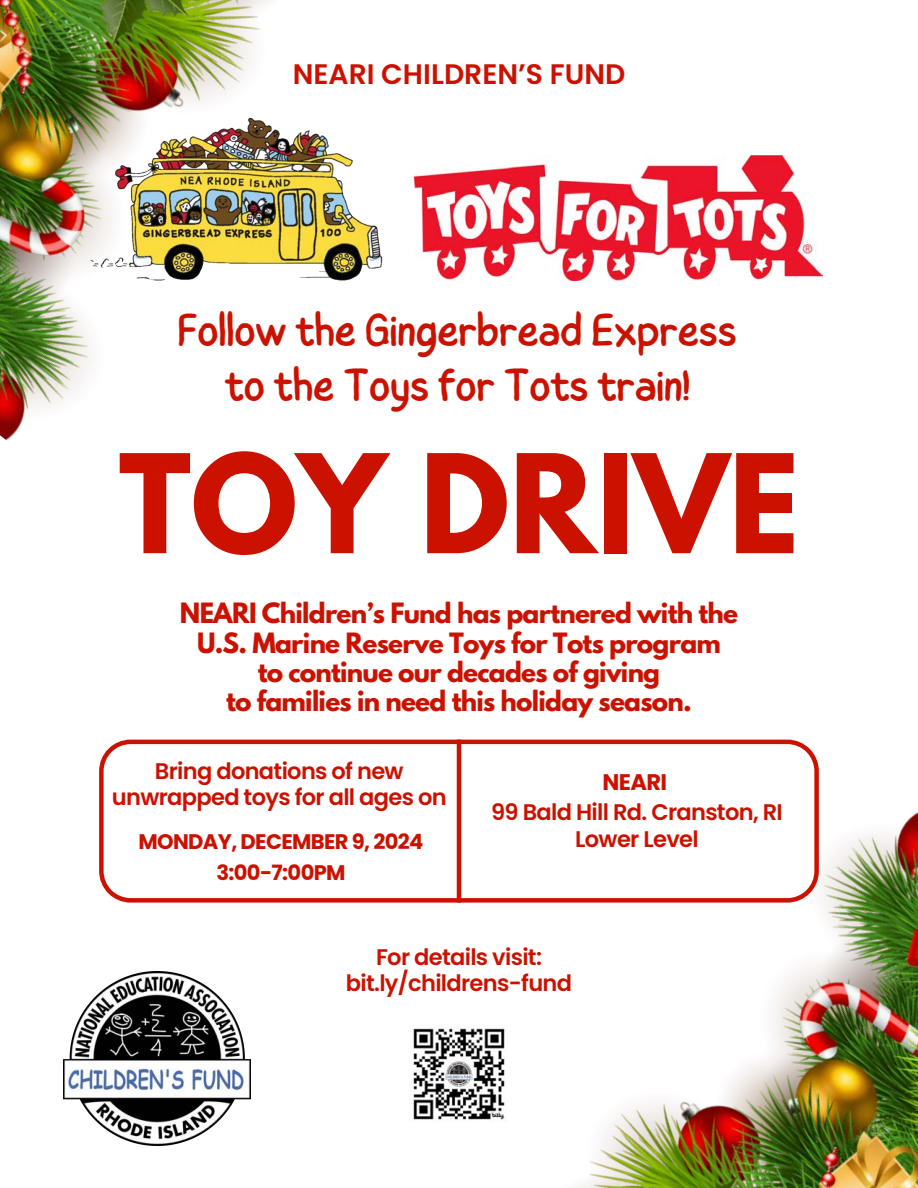
<style>
.page{position:relative;width:918px;height:1188px;background:#fff}
.page>*{position:absolute;margin:0;border:0;box-sizing:border-box;transform-origin:0 0}
.t1{font:700 121.35px "League Spartan";color:#cb1200}
.t2{font:46.5px/55.2px "Childos Arabic";letter-spacing:-.03em;color:#cb1200;text-align:center}
.t3{font:600 28.2px "Poppins";color:#cb1200}
.t4{font:700 24.75px/29.2px "League Spartan";letter-spacing:-.03em;color:#cb1200;text-align:center}
.t5{font:600 22.65px/26.4px "Poppins";letter-spacing:-.03em;color:#cb1200;text-align:center}
.t6{font:700 22.65px "Poppins";letter-spacing:-.03em;color:#cb1200}
.t7{font:700 21px "Poppins";letter-spacing:-.03em;color:#cb1200}
</style>
<div class="page">
<img style="left:621px;top:156px;width:201px;height:125px">
<img style="left:0;top:0;width:621px;height:440px">
<img style="left:577px;top:812px;width:341px;height:376px">
<svg style="left:99px;top:740px;width:720px;height:163px"></svg>
<hr style="left:457px;top:740px;width:4px;height:163px;background:#cb1200">
<img style="left:64px;top:971px;width:187px;height:175px">
<img style="left:413px;top:1028px;width:93px;height:93px">
<p class="t3" style="left:293px;top:54px;width:334px">NEARI CHILDREN’S FUND</p>
<p class="t2" style="left:177px;top:303px;width:562px">Follow the Gingerbread Express to the Toys for Tots train!</p>
<h2 class="t1" style="left:119px;top:444px;width:682px">TOY DRIVE</h2>
<p class="t4" style="left:180px;top:602px;width:560px">NEARI Children’s Fund has partnered with the U.S. Marine Reserve Toys for Tots program<br>to continue our decades of giving<br>to families in need this holiday season.</p>
<h1 class="t5" style="left:112px;top:757px;width:336px">Bring donations of new unwrapped toys for all ages on</h1>
<h5 class="t7" style="left:138px;top:827px;width:287px">MONDAY, DECEMBER 9, 2024</h5>
<h5 class="t7" style="left:216px;top:858px;width:131px">3:00-7:00PM</h5>
<h5 class="t6" style="left:603px;top:766px;width:66px">NEARI</h5>
<h4 class="t5" style="left:491px;top:799px;width:293px">99 Bald Hill Rd. Cranston, RI<br>Lower Level</h4>
<h5 class="t5" style="left:346px;top:944px;width:228px">For details visit: bit.ly/childrens-fund</h5>
</div>
